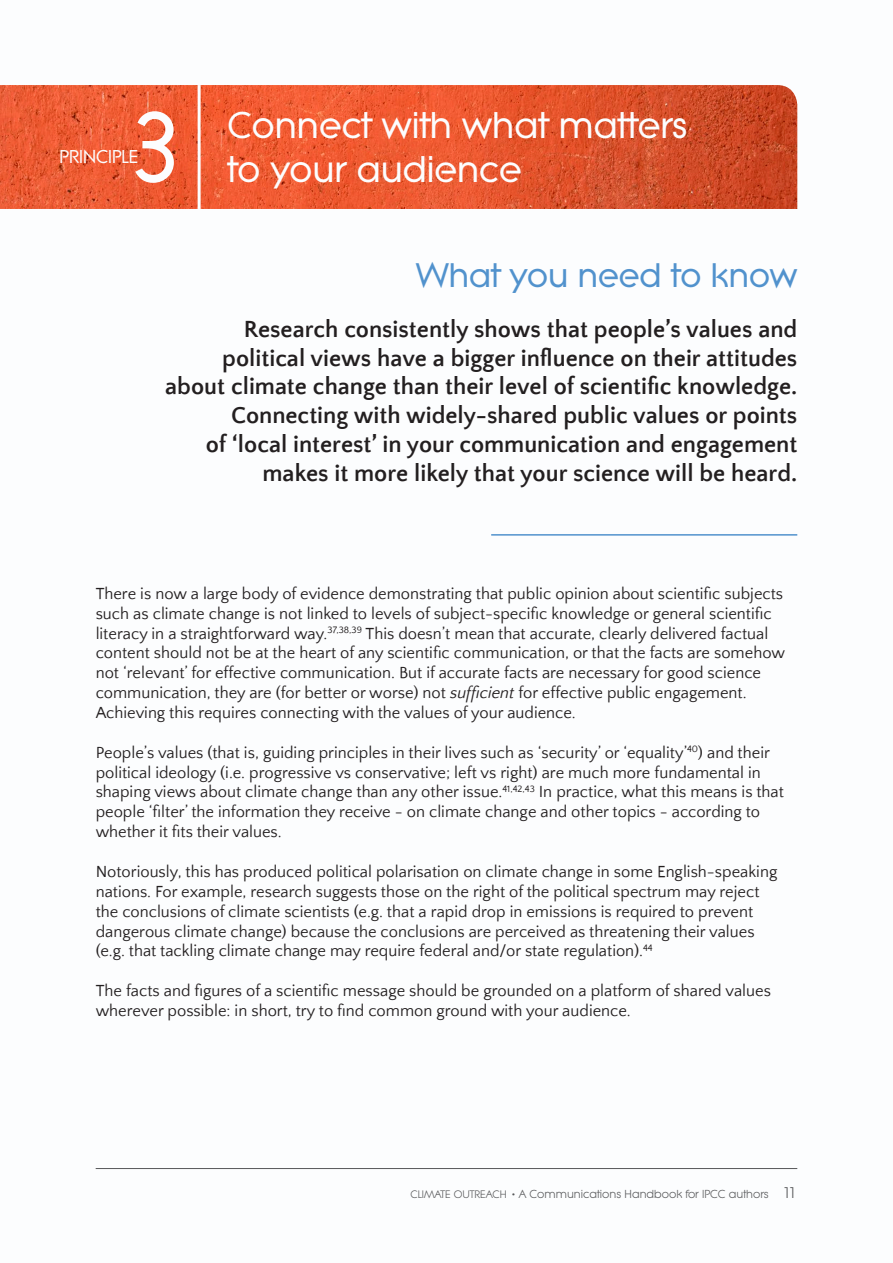
<style>
.page{position:relative;width:893px;height:1263px;background:#fff}
.page>*{position:absolute;margin:0;border:0;box-sizing:border-box;transform-origin:0 0}
.t1{font:700 96px "Litera Serial";color:#fcfdfe}
.t2{font:700 36px/43.2px "Litera Serial";color:#fcfdfe}
.t3{font:700 33px "Litera Serial";color:#5192cd}
.t4{font:700 24px/28.8px "Quattrocento Sans";color:#231f20;text-align:right}
.t5{font:700 18px "Litera Serial";color:#fcfdfe}
.t6{font:16.5px/19.8px "Quattrocento Sans";color:#231f20}
.t7{font:11.25px "Litera Serial";color:#57585a}
.s1{font-style:italic}
.s2{font-size:10.5px}
.s3{font-family:"Quattrocento Sans";font-weight:700;font-size:15px}
.s4{font-size:15px}
</style>
<div class="page">
<hr style="left:96px;top:1168px;width:701px;height:1px;background:#57585a">
<hr style="left:491px;top:534px;width:306px;height:2px;background:#5192cd">
<img style="left:0;top:85px;width:797px;height:124px">
<hr style="left:198px;top:85px;width:3px;height:124px;background:#fcfdfe">
<h1 class="t1" style="left:126px;top:91px;width:59px">3</h1>
<p class="t5" style="left:60px;top:146px;width:80px">PRINCIPLE</p>
<h2 class="t2" style="left:228px;top:104px;width:461px">Connect with what matters to your audience</h2>
<h3 class="t3" style="left:416px;top:255px;width:382px">What you need to know</h3>
<p class="t4" style="left:165px;top:315px;width:633px">Research consistently shows that people’s values and political views have a bigger influence on their attitudes about climate change than their level of scientific knowledge.<br>Connecting with widely-shared public values or points<br>of ‘local interest’ in your communication and engagement makes it more likely that your science will be heard.</p>
<p class="t6" style="left:96px;top:584px;width:691px">There is now a large body of evidence demonstrating that public opinion about scientific subjects such as climate change is not linked to levels of subject-specific knowledge or general scientific literacy in a straightforward way.<sup>37,38,39</sup> This doesn’t mean that accurate, clearly delivered factual content should not be at the heart of any scientific communication, or that the facts are somehow not ‘relevant’ for effective communication. But if accurate facts are necessary for good science communication, they are (for better or worse) not <span class="s1">sufficient</span> for effective public engagement.<br>Achieving this requires connecting with the values of your audience.</p>
<p class="t6" style="left:96px;top:743px;width:690px">People’s values (that is, guiding principles in their lives such as ‘security’ or ‘equality’<sup>40</sup>) and their political ideology (i.e. progressive vs conservative; left vs right) are much more fundamental in shaping views about climate change than any other issue.<sup>41,42,43</sup> In practice, what this means is that people ‘filter’ the information they receive - on climate change and other topics - according to whether it fits their values.</p>
<p class="t6" style="left:96px;top:862px;width:683px">Notoriously, this has produced political polarisation on climate change in some English-speaking nations. For example, research suggests those on the right of the political spectrum may reject the conclusions of climate scientists (e.g. that a rapid drop in emissions is required to prevent dangerous climate change) because the conclusions are perceived as threatening their values (e.g. that tackling climate change may require federal and/or state regulation).<sup>44</sup></p>
<p class="t6" style="left:96px;top:982px;width:677px">The facts and figures of a scientific message should be grounded on a platform of shared values wherever possible: in short, try to find common ground with your audience.</p>
<p class="t7" style="left:411px;top:1187px;width:388px"><span class="s2">CLIMATE OUTREACH</span> <span class="s3">•</span> A Communications Handbook for IPCC authors <span class="s4">11</span></p>
</div>
